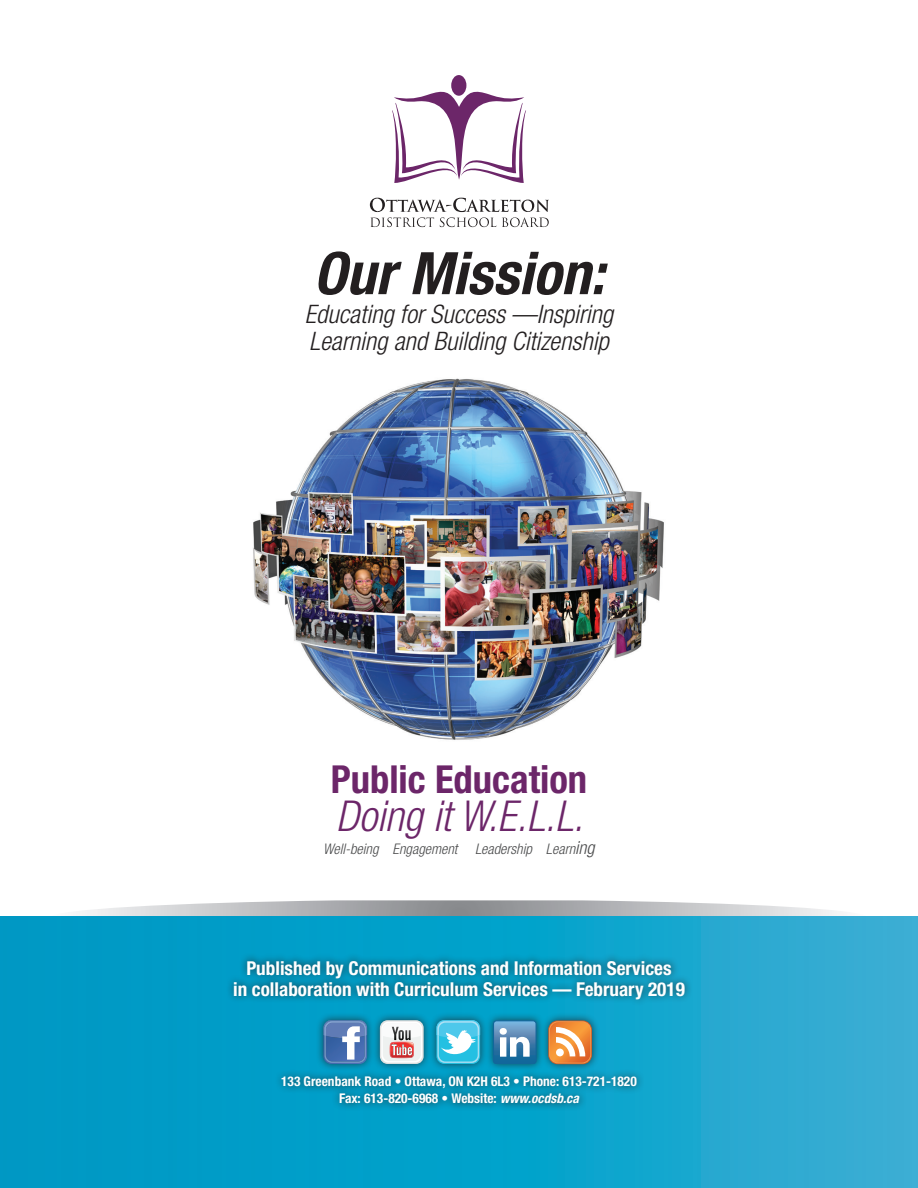
<style>
.page{position:relative;width:918px;height:1188px;background:#fff}
.page>*{position:absolute;margin:0;border:0;box-sizing:border-box;transform-origin:0 0}
.t1{font:italic 700 condensed 58.65px "Helvetica Neue";color:#231f20}
.t2{font:italic 300 condensed 42.6px "Helvetica Neue";color:#6c2669}
.t3{font:700 condensed 38.55px "Helvetica Neue";color:#6c2669}
.t4{font:italic 300 condensed 25.5px/27px "Helvetica Neue";color:#231f20}
.t5{font:700 condensed 19.2px/21px "Helvetica Neue";color:#fff;text-align:center}
.t6{font:italic 300 condensed 14.7px "Helvetica Neue";color:#4b4c4d}
.t7{font:700 condensed 13.35px/17.2px "Helvetica Neue";color:#fff;text-align:center}
.s1{font-size:18.15px}
.s2{font-style:italic}
</style>
<div class="page">
<svg style="left:79px;top:900px;width:761px;height:16px"></svg>
<svg style="left:0;top:916px;width:918px;height:272px;background:#12a2cb"></svg>
<div style="left:226px;top:953px;width:466px;height:159px;background:#231f20;opacity:.75"></div>
<svg style="left:323px;top:1020px;width:44px;height:44px;background:#6c8cbd"></svg>
<svg style="left:380px;top:1020px;width:44px;height:44px"></svg>
<div style="left:381px;top:1022px;width:41px;height:41px;background:#fff;border-radius:7px"></div>
<svg style="left:383px;top:1023px;width:38px;height:38px"></svg>
<svg style="left:383px;top:1023px;width:38px;height:35px"></svg>
<div style="left:436px;top:1020px;width:44px;height:44px;background:#24c0e2;border-radius:8px"></div>
<svg style="left:436px;top:1020px;width:44px;height:43px"></svg>
<svg style="left:493px;top:1020px;width:44px;height:44px"></svg>
<svg style="left:548px;top:1021px;width:44px;height:43px"></svg>
<svg style="left:549px;top:1021px;width:42px;height:42px"></svg>
<svg style="left:550px;top:1022px;width:40px;height:41px"></svg>
<img style="left:253px;top:378px;width:411px;height:362px">
<svg style="left:392px;top:75px;width:134px;height:108px"></svg>
<svg style="left:370px;top:198px;width:178px;height:29px"></svg>
<h1 class="t1" style="left:314px;top:238px;width:292px">Our Mission:</h1>
<h3 class="t4" style="left:305px;top:300px;width:310px">Educating for Success —Inspiring<br>Learning and Building Citizenship</h3>
<h3 class="t3" style="left:331px;top:756px;width:258px">Public Education</h3>
<h2 class="t2" style="left:336px;top:791px;width:249px">Doing it W.E.L.L.</h2>
<p class="t6" style="left:323px;top:840px;width:273px">Well-being Engagement Leadership Learn<span class="s1">ing</span></p>
<p class="t5" style="left:233px;top:958px;width:453px">Published by Communications and Information Services<br>in collaboration with Curriculum Services — February 2019</p>
<p class="t7" style="left:281px;top:1073px;width:357px">133 Greenbank Road • Ottawa, ON K2H 6L3 • Phone: 613-721-1820<br>Fax: 613-820-6968 • Website: <span class="s2">www.ocdsb.ca</span></p>
</div>
